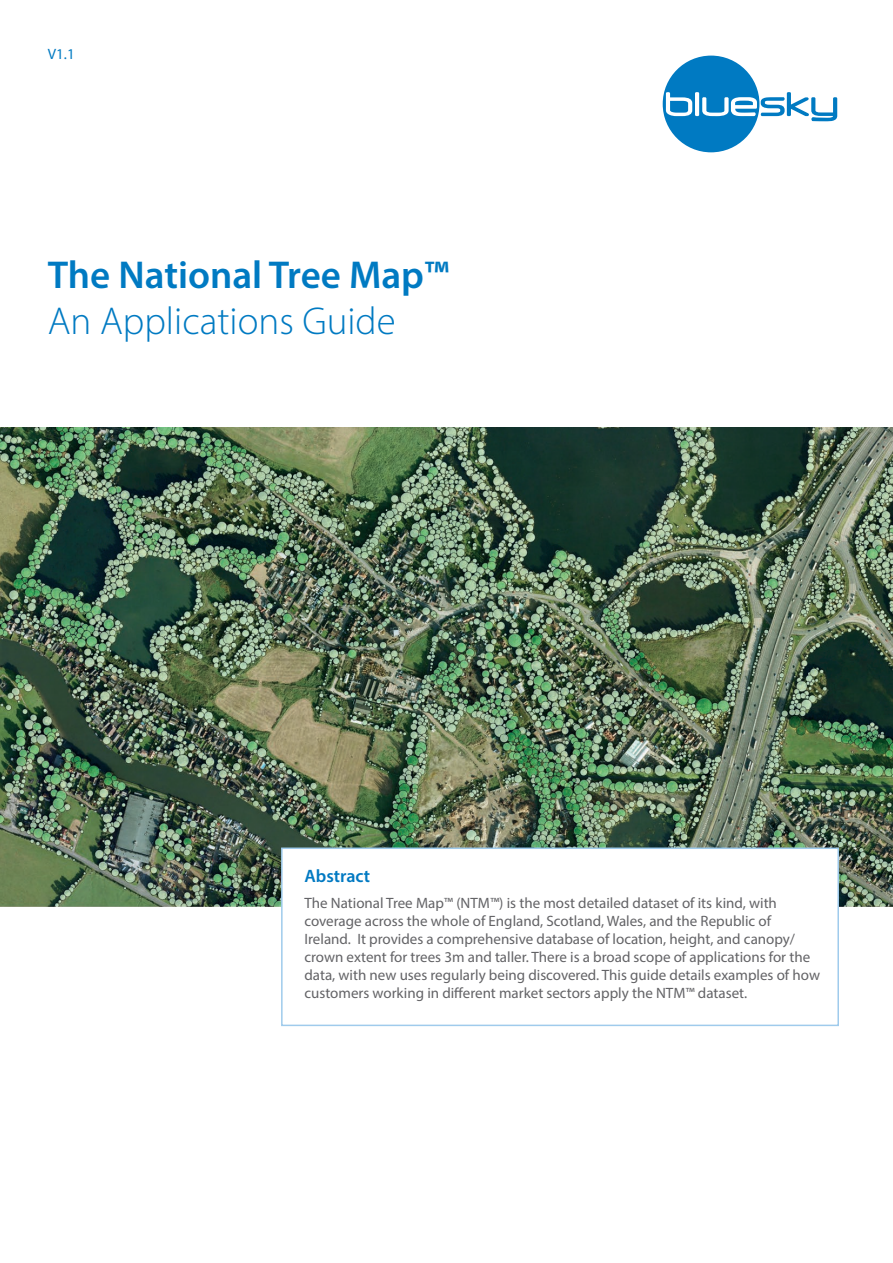
<style>
.page{position:relative;width:893px;height:1263px;background:#fff}
.page>*{position:absolute;margin:0;border:0;box-sizing:border-box;transform-origin:0 0}
.t1{font:600 39px "Myriad Pro";color:#007ac2}
.t2{font:300 39px "Myriad Pro";color:#007ac2}
.t3{font:600 18px "Myriad Pro";color:#0079c2}
.t4{font:15px/18px "Myriad Pro";color:#636366}
.t5{font:15px "Myriad Pro";color:#007ac2}
</style>
<div class="page">
<img style="left:0;top:427px;width:893px;height:479px">
<div style="left:281px;top:847px;width:558px;height:179px;background:#fff;border:2px solid #9fcbec"></div>
<div style="left:663px;top:56px;width:96px;height:96px;background:#007ac2;border-radius:50%"></div>
<svg style="left:666px;top:92px;width:171px;height:29px"></svg>
<p class="t5" style="left:48px;top:44px;width:28px">V1.1</p>
<h1 class="t1" style="left:48px;top:250px;width:403px">The National Tree Map™</h1>
<h1 class="t2" style="left:48px;top:298px;width:349px">An Applications Guide</h1>
<p class="t3" style="left:304px;top:864px;width:67px">Abstract</p>
<p class="t4" style="left:304px;top:894px;width:517px">The National Tree Map™ (NTM™) is the most detailed dataset of its kind, with coverage across the whole of England, Scotland, Wales, and the Republic of Ireland. It provides a comprehensive database of location, height, and canopy/ crown extent for trees 3m and taller. There is a broad scope of applications for the data, with new uses regularly being discovered. This guide details examples of how customers working in different market sectors apply the NTM™ dataset.</p>
</div>
